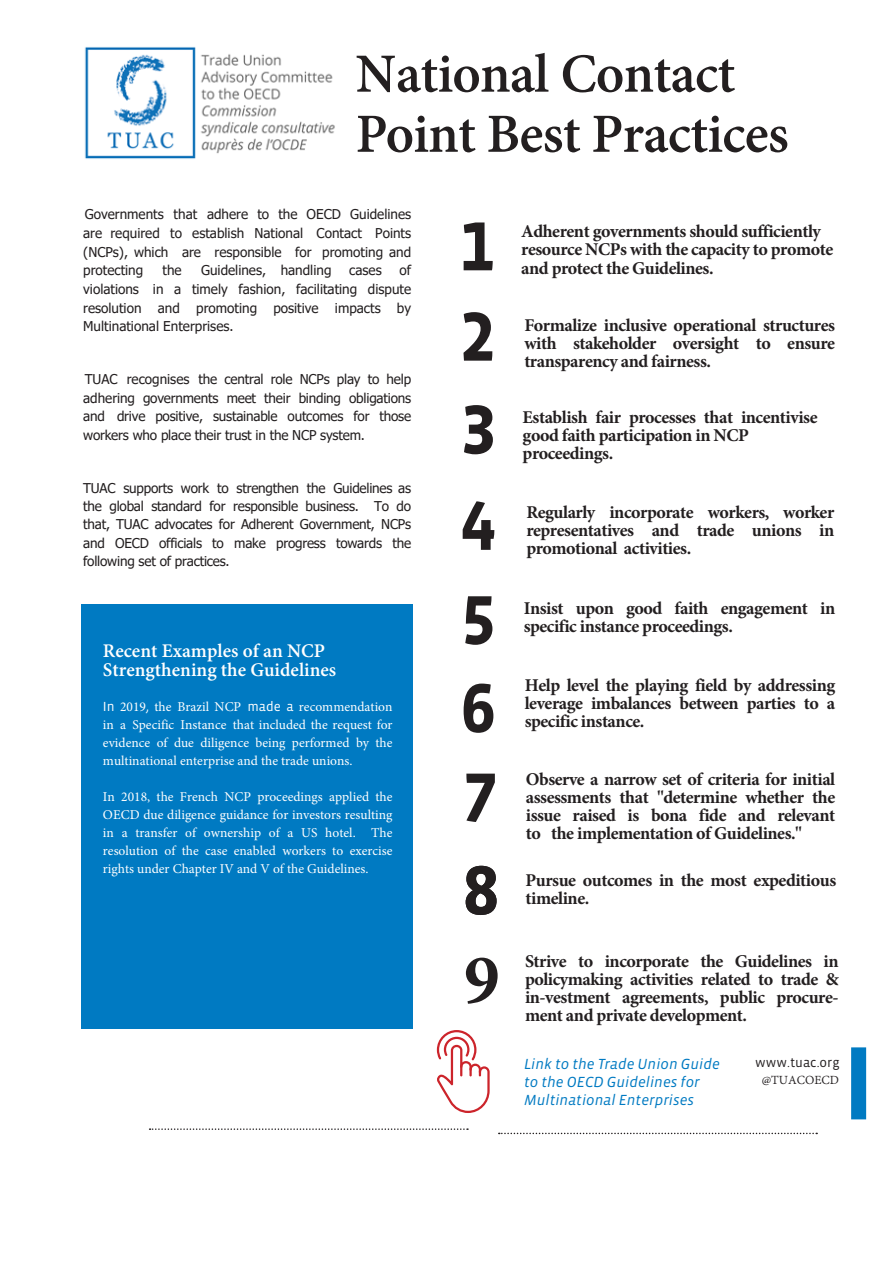
<style>
.page{position:relative;width:893px;height:1263px;background:#fff}
.page>*{position:absolute;margin:0;border:0;box-sizing:border-box;transform-origin:0 0}
.t1{font:700 70.95px/89.4px "Vista Sans OT";color:#231f20}
.t2{font:700 70.95px "Minion Pro";color:#231f20}
.t3{font:700 60px/60.2px "Adobe Devanagari";letter-spacing:-.015em;color:#231f20}
.t4{font:700 21px/19.4px "Adobe Devanagari";color:#fff}
.t5{font:700 18px/18px "Minion Pro";letter-spacing:-.025em;color:#231f20;text-align:justify}
.t6{font:italic 15px/18px "Vista Sans OT";color:#007ac2}
.t7{font:13.5px/18.5px "Tahoma";color:#231f20;text-align:justify}
.t8{font:13.5px/18px "Minion Pro";color:#fff;text-align:justify}
.t9{font:13.5px "Vista Sans OT";color:#231f20}
.t10{font:13.5px "Adobe Devanagari";color:#231f20}
.s1{font-family:"Vista Sans OT"}
</style>
<div class="page">
<svg style="left:150px;top:1128px;width:318px;height:2px"></svg>
<svg style="left:499px;top:1133px;width:318px;height:1px"></svg>
<img style="left:84px;top:47px;width:251px;height:112px">
<div style="left:82px;top:604px;width:331px;height:425px;background:#007ac2"></div>
<div style="left:851px;top:1047px;width:15px;height:72px;background:#007ac2"></div>
<svg style="left:436px;top:1030px;width:54px;height:83px"></svg>
<h2 class="t3" style="left:356px;top:50px;width:435px">National Contact<br>Point Best Practices</h2>
<p class="t7" style="left:83px;top:206px;width:329px">Governments that adhere to the OECD Guidelines are required to establish National Contact Points (NCPs), which are responsible for promoting and protecting</p>
<p class="t7" style="left:83px;top:262px;width:329px;text-indent:316px">of violations in a timely fashion, facilitating dispute resolution and promoting positive impacts by Multinational Enterprises.</p>
<p class="t7" style="left:83px;top:371px;width:329px">TUAC recognises the central role NCPs play to help adhering governments meet their binding obligations and drive positive, sustainable outcomes for those workers who place their trust in the NCP system.</p>
<p class="t7" style="left:83px;top:479px;width:329px">TUAC supports work to strengthen the Guidelines as the global standard for responsible business. To do that, TUAC advocates for Adherent Government, NCPs and OECD officials to make progress towards the following set of practices.</p>
<p class="t7" style="left:163px;top:262px;width:21px">the</p>
<p class="t7" style="left:201px;top:262px;width:132px">Guidelines, handling</p>
<p class="t7" style="left:349px;top:262px;width:34px">cases</p>
<p class="t4" style="left:103px;top:643px;width:235px">Recent Examples of an NCP<br>Strengthening the Guidelines</p>
<p class="t8" style="left:103px;top:698px;width:291px"><span class="s1">In</span> 2019<span class="s1">,</span> the Brazil NCP <span class="s1">made a</span> recommendation in a Specific Instance that included the request for evidence of due diligence being performed by the multinational enterprise and the trade unions.</p>
<p class="t8" style="left:103px;top:788px;width:291px">In 2018, the French NCP proceedings applied the OECD due diligence guidance for investors resulting in a transfer of ownership of a US hotel. The resolution of the case enabled workers to exercise rights under Chapter IV and V of the Guidelines.</p>
<h1 class="t1" style="left:459px;top:203px;width:37px">1</h1>
<p class="t5" style="left:521px;top:222px;width:314px;line-height:18.5px;text-align:left">Adherent governments should sufficiently resource NCPs with the capacity to promote and protect the Guidelines.</p>
<h1 class="t1" style="left:459px;top:293px;width:37px">2</h1>
<p class="t5" style="left:524px;top:316px;width:312px">Formalize inclusive operational structures with stakeholder oversight to ensure transparency and fairness.</p>
<h1 class="t1" style="left:461px;top:386px;width:37px">3</h1>
<p class="t5" style="left:523px;top:408px;width:296px;text-align:left">Establish fair processes that incentivise good faith participation in NCP proceedings.</p>
<h1 class="t1" style="left:461px;top:483px;width:37px">4</h1>
<p class="t5" style="left:526px;top:503px;width:309px">Regularly incorporate workers, worker representatives and trade unions in promotional activities.</p>
<h1 class="t1" style="left:460px;top:577px;width:37px">5</h1>
<p class="t5" style="left:524px;top:599px;width:313px">Insist upon good faith engagement in specific instance proceedings.</p>
<h1 class="t1" style="left:461px;top:665px;width:39px">6<br>7</h1>
<h1 class="t1" style="left:463px;top:847px;width:37px">8</h1>
<p class="t5" style="left:525px;top:676px;width:312px">Help level the playing field by addressing leverage imbalances between parties to a specific instance.</p>
<p class="t5" style="left:526px;top:770px;width:311px">Observe a narrow set of criteria for initial assessments that "determine whether the issue raised is bona fide and relevant to the implementation of Guidelines."</p>
<p class="t5" style="left:526px;top:871px;width:312px">Pursue outcomes in the most expeditious timeline.</p>
<h1 class="t2" style="left:464px;top:930px;width:37px">9</h1>
<p class="t5" style="left:525px;top:952px;width:315px">Strive to incorporate the Guidelines in policymaking activities related to trade &amp; in-vestment agreements, public procure&shy;ment and private development.</p>
<p class="t6" style="left:524px;top:1055px;width:197px">Link to the Trade Union Guide to the OECD Guidelines for<br>Multinational Enterprises</p>
<p class="t9" style="left:755px;top:1055px;width:86px">www.tuac.org</p>
<p class="t10" style="left:762px;top:1072px;width:79px">@TUACOECD</p>
</div>
